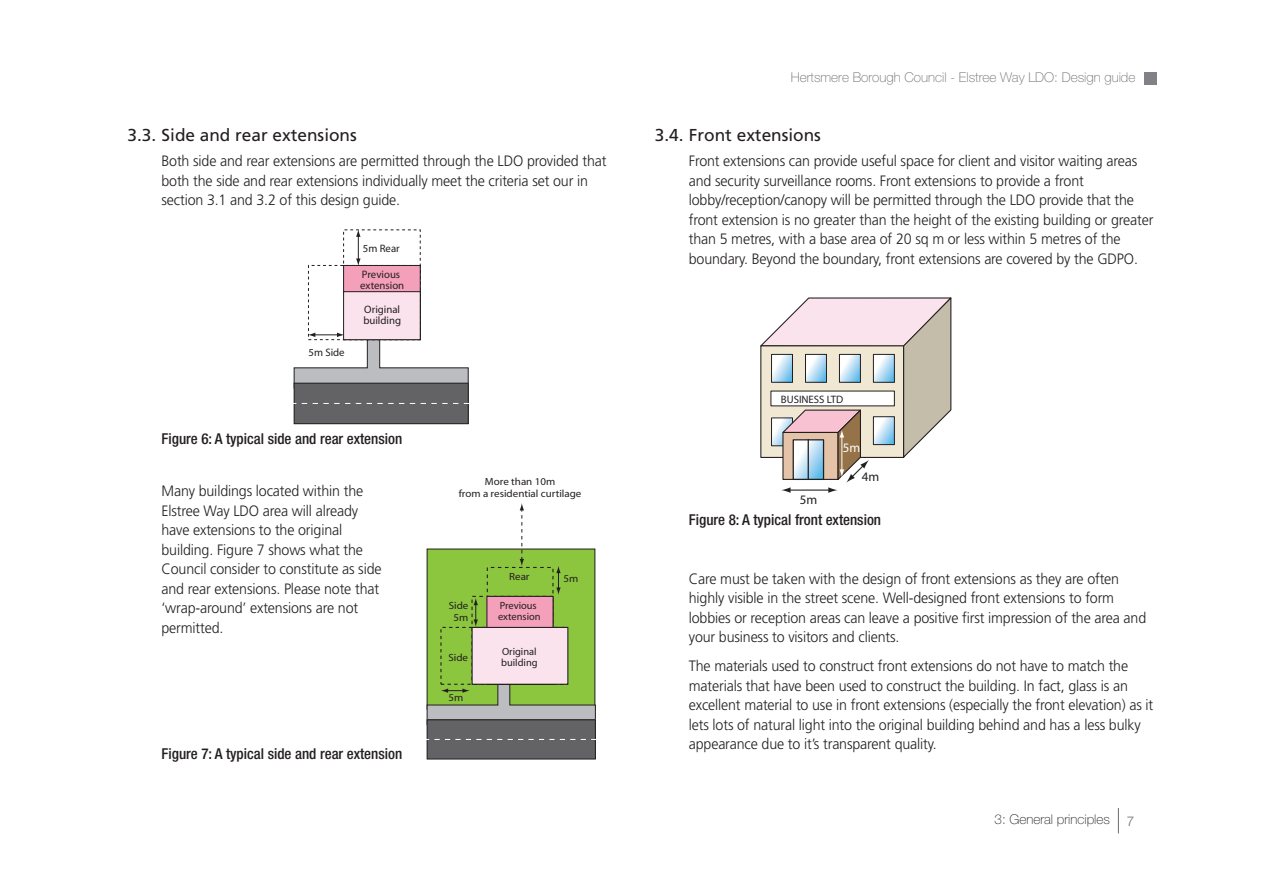
<style>
.page{position:relative;width:1263px;height:893px;background:#fff}
.page>*{position:absolute;margin:0;border:0;box-sizing:border-box;transform-origin:0 0}
.t1{font:17.25px "Frutiger";color:#231f20}
.t2{font:300 15px/19.5px "Frutiger";letter-spacing:-.01em;color:#231f20;scale:.95 1}
.t3{font:500 condensed 15px "Helvetica Neue";color:#231f20}
.t4{font:100 13.5px "Helvetica Neue";color:#6c6d70}
.t5{font:100 13.5px "Helvetica Neue";color:#231f20}
.t6{font:300 13.5px "Helvetica Neue";color:#6c6d70}
.t7{font:12.9px "Myriad";color:#231f20}
.t8{font:12.9px "Myriad";color:#fff}
.t9{font:10.8px/10.8px "Myriad";color:#231f20}
.t10{font:800 expanded 10.8px "Helvetica Neue";color:#231f20}
.t11{font:10.5px/12.6px "Myriad";color:#231f20;text-align:center;scale:1.05 1}
.t12{font:10.5px/10.5px "Myriad";color:#231f20}
</style>
<div class="page">
<div style="left:1144px;top:72px;width:13px;height:13px;background:#808285"></div>
<svg style="left:1118px;top:808px;width:1px;height:25px"></svg>
<svg style="left:356px;top:231px;width:5px;height:34px"></svg>
<svg style="left:293px;top:332px;width:176px;height:57px"></svg>
<div style="left:308px;top:265px;width:113px;height:75px;border:1px dashed #231f20"></div>
<div style="left:344px;top:265px;width:76px;height:75px;background:#f5a0ba"></div>
<div style="left:343px;top:265px;width:78px;height:75px;border:1px solid #231f20"></div>
<div style="left:344px;top:292px;width:76px;height:48px;background:#fbe3ed"></div>
<div style="left:343px;top:291px;width:78px;height:49px;border:1px solid #231f20"></div>
<div style="left:294px;top:383px;width:174px;height:41px;background:#636366"></div>
<div style="left:294px;top:383px;width:175px;height:41px;border:1px solid #231f20"></div>
<svg style="left:294px;top:403px;width:175px;height:1px"></svg>
<svg style="left:760px;top:297px;width:192px;height:196px"></svg>
<div style="left:427px;top:549px;width:168px;height:160px;background:#8bc63e"></div>
<svg style="left:556px;top:566px;width:5px;height:29px"></svg>
<svg style="left:474px;top:598px;width:4px;height:29px"></svg>
<svg style="left:426px;top:667px;width:170px;height:58px"></svg>
<div style="left:487px;top:567px;width:66px;height:88px;border:1px dashed #231f20"></div>
<div style="left:487px;top:596px;width:66px;height:88px;background:#f5a0ba"></div>
<div style="left:486px;top:596px;width:68px;height:89px;border:1px solid #231f20"></div>
<div style="left:472px;top:627px;width:96px;height:57px;background:#fbe3ed"></div>
<div style="left:472px;top:627px;width:96px;height:58px;border:1px solid #231f20"></div>
<div style="left:427px;top:720px;width:168px;height:39px;background:#636366"></div>
<div style="left:427px;top:719px;width:169px;height:40px;border:1px solid #231f20"></div>
<svg style="left:427px;top:739px;width:169px;height:1px"></svg>
<svg style="left:520px;top:503px;width:4px;height:63px"></svg>
<p class="t1" style="left:128px;top:128px;width:231px">3.3. Side and rear extensions</p>
<p class="t2" style="left:161px;top:153px;width:470px">Both side and rear extensions are permitted through the LDO provided that both the side and rear extensions individually meet the criteria set our in section 3.1 and 3.2 of this design guide.</p>
<p class="t9" style="left:363px;top:244px;width:38px">5m Rear</p>
<p class="t9" style="left:360px;top:270px;width:46px">Previous extension</p>
<p class="t9" style="left:309px;top:348px;width:38px">5m Side</p>
<p class="t9" style="left:363px;top:305px;width:39px">Original building</p>
<p class="t3" style="left:162px;top:434px;width:242px">Figure 6: A typical side and rear extension</p>
<p class="t2" style="left:161px;top:482px;width:233px">Many buildings located within the<br>Elstree Way LDO area will already have extensions to the original building. Figure 7 shows what the<br>Council consider to constitute as side and rear extensions. Please note that ‘wrap-around’ extensions are not permitted.</p>
<p class="t3" style="left:162px;top:748px;width:242px">Figure 7: A typical side and rear extension</p>
<p class="t11" style="left:459px;top:476px;width:118px">More than 10m<br>from a residential curtilage</p>
<p class="t11" style="left:509px;top:571px;width:21px">Rear</p>
<p class="t11" style="left:564px;top:573px;width:16px">5m</p>
<p class="t11" style="left:449px;top:600px;width:20px">Side<br>5m</p>
<p class="t11" style="left:448px;top:652px;width:20px">Side</p>
<p class="t12" style="left:501px;top:648px;width:38px">Original building</p>
<p class="t12" style="left:498px;top:601px;width:44px">Previous extension</p>
<p class="t11" style="left:448px;top:692px;width:16px">5m</p>
<p class="t4" style="left:791px;top:73px;width:346px">Hertsmere Borough Council - Elstree Way LDO: Design guide</p>
<p class="t1" style="left:655px;top:128px;width:168px">3.4. Front extensions</p>
<p class="t2" style="left:689px;top:153px;width:490px">Front extensions can provide useful space for client and visitor waiting areas and security surveillance rooms. Front extensions to provide a front lobby/reception/canopy will be permitted through the LDO provide that the front extension is no greater than the height of the existing building or greater than 5 metres, with a base area of 20 sq m or less within 5 metres of the boundary. Beyond the boundary, front extensions are covered by the GDPO.</p>
<p class="t10" style="left:781px;top:395px;width:64px">BUSINESS LTD</p>
<p class="t8" style="left:843px;top:443px;width:19px">5m</p>
<p class="t7" style="left:800px;top:495px;width:19px">5m</p>
<p class="t7" style="left:862px;top:472px;width:19px">4m</p>
<p class="t3" style="left:689px;top:514px;width:194px">Figure 8: A typical front extension</p>
<p class="t2" style="left:689px;top:570px;width:483px">Care must be taken with the design of front extensions as they are often highly visible in the street scene. Well-designed front extensions to form lobbies or reception areas can leave a positive first impression of the area and your business to visitors and clients.</p>
<p class="t2" style="left:689px;top:657px;width:490px">The materials used to construct front extensions do not have to match the materials that have been used to construct the building. In fact, glass is an excellent material to use in front extensions (especially the front elevation) as it lets lots of natural light into the original building behind and has a less bulky appearance due to it’s transparent quality.</p>
<p class="t5" style="left:994px;top:815px;width:117px">3: General principles</p>
<p class="t6" style="left:1127px;top:813px;width:9px">7</p>
</div>
